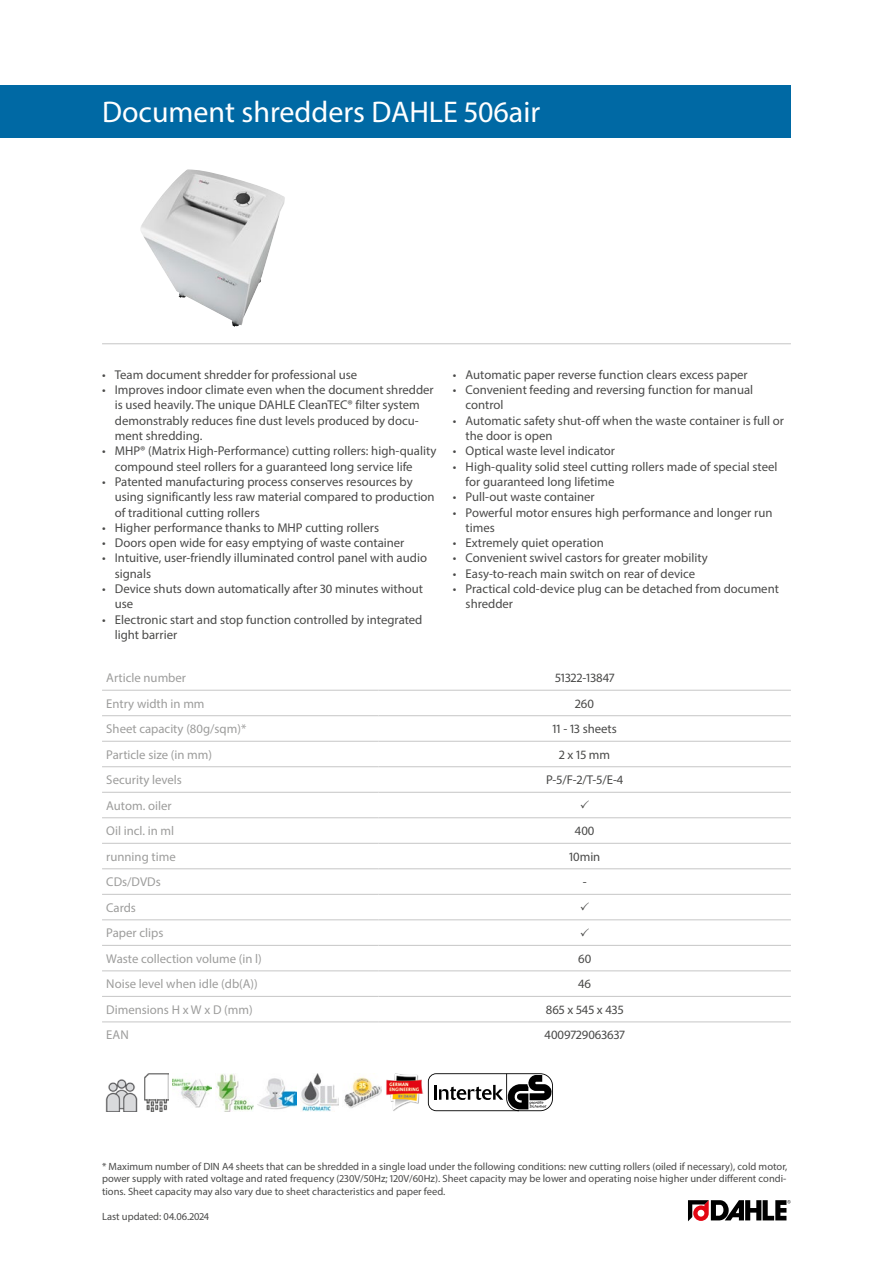
<style>
.page{position:relative;width:893px;height:1263px;background:#fff}
.page>*{position:absolute;margin:0;border:0;box-sizing:border-box;transform-origin:0 0}
.Produktname{font:30px "Myriad Pro";color:#fff}
.Produkttabelle_Zentr{font:12.75px/15.3px "Myriad Pro";color:#4a4a49}
.Produkttabelle_Links{font:12.75px "Myriad Pro";color:#9d9d9c}
.Fussnote{font:10.5px/12.6px "Myriad Pro";color:#4a4a49;text-align:justify}
</style>
<div class="page">
<img style="left:140px;top:169px;width:145px;height:158px">
<hr style="left:102px;top:343px;width:689px;height:1px;background:#c6c6c6">
<img style="left:105px;top:1079px;width:33px;height:32px">
<img style="left:145px;top:1073px;width:23px;height:38px">
<img style="left:173px;top:1078px;width:38px;height:30px">
<img style="left:215px;top:1074px;width:39px;height:37px">
<img style="left:258px;top:1078px;width:38px;height:32px">
<img style="left:301px;top:1073px;width:38px;height:38px">
<img style="left:344px;top:1076px;width:37px;height:32px">
<img style="left:386px;top:1073px;width:38px;height:38px">
<svg style="left:428px;top:1073px;width:125px;height:38px"></svg>
<svg style="left:688px;top:1200px;width:103px;height:21px"></svg>
<div style="left:0;top:85px;width:791px;height:53px;background:#0069a4"></div>
<hr style="left:102px;top:690px;width:276px;height:1px;background:#c6c6c6">
<hr style="left:378px;top:690px;width:413px;height:1px;background:#c6c6c6">
<hr style="left:102px;top:715px;width:276px;height:1px;background:#c6c6c6">
<hr style="left:378px;top:715px;width:413px;height:1px;background:#c6c6c6">
<hr style="left:102px;top:741px;width:276px;height:1px;background:#c6c6c6">
<hr style="left:378px;top:741px;width:413px;height:1px;background:#c6c6c6">
<hr style="left:102px;top:766px;width:276px;height:1px;background:#c6c6c6">
<hr style="left:378px;top:766px;width:413px;height:1px;background:#c6c6c6">
<hr style="left:102px;top:792px;width:276px;height:1px;background:#c6c6c6">
<hr style="left:378px;top:792px;width:413px;height:1px;background:#c6c6c6">
<hr style="left:102px;top:817px;width:276px;height:1px;background:#c6c6c6">
<hr style="left:378px;top:817px;width:413px;height:1px;background:#c6c6c6">
<hr style="left:102px;top:843px;width:276px;height:1px;background:#c6c6c6">
<hr style="left:378px;top:843px;width:413px;height:1px;background:#c6c6c6">
<hr style="left:102px;top:868px;width:276px;height:1px;background:#c6c6c6">
<hr style="left:378px;top:868px;width:413px;height:1px;background:#c6c6c6">
<hr style="left:102px;top:894px;width:276px;height:1px;background:#c6c6c6">
<hr style="left:378px;top:894px;width:413px;height:1px;background:#c6c6c6">
<hr style="left:102px;top:919px;width:276px;height:1px;background:#c6c6c6">
<hr style="left:378px;top:919px;width:413px;height:1px;background:#c6c6c6">
<hr style="left:102px;top:945px;width:276px;height:1px;background:#c6c6c6">
<hr style="left:378px;top:945px;width:413px;height:1px;background:#c6c6c6">
<hr style="left:102px;top:970px;width:276px;height:1px;background:#c6c6c6">
<hr style="left:378px;top:970px;width:413px;height:1px;background:#c6c6c6">
<hr style="left:102px;top:996px;width:276px;height:1px;background:#c6c6c6">
<hr style="left:378px;top:996px;width:413px;height:1px;background:#c6c6c6">
<hr style="left:102px;top:1021px;width:276px;height:1px;background:#c6c6c6">
<hr style="left:378px;top:1021px;width:413px;height:1px;background:#c6c6c6">
<p class="Produktname" style="left:102px;top:94px;width:440px">Document shredders DAHLE 506air</p>
<p class="Produkttabelle_Zentr" style="left:102px;top:367px;width:257px">• Team document shredder for professional use</p>
<p class="Produkttabelle_Zentr" style="left:115px;top:382px;width:320px;text-indent:-13px">• Improves indoor climate even when the document shredder is used heavily. The unique DAHLE CleanTEC® filter system demonstrably reduces fine dust levels produced by docu&shy;ment shredding.</p>
<p class="Produkttabelle_Zentr" style="left:115px;top:443px;width:323px;text-indent:-13px">• MHP® (Matrix High-Performance) cutting rollers: high-quality compound steel rollers for a guaranteed long service life</p>
<p class="Produkttabelle_Zentr" style="left:115px;top:474px;width:321px;text-indent:-13px">• Patented manufacturing process conserves resources by using significantly less raw material compared to production of traditional cutting rollers</p>
<p class="Produkttabelle_Zentr" style="left:102px;top:520px;width:279px">• Higher performance thanks to MHP cutting rollers</p>
<p class="Produkttabelle_Zentr" style="left:102px;top:535px;width:304px">• Doors open wide for easy emptying of waste container</p>
<p class="Produkttabelle_Zentr" style="left:115px;top:550px;width:314px;text-indent:-13px">• Intuitive, user-friendly illuminated control panel with audio signals</p>
<p class="Produkttabelle_Zentr" style="left:115px;top:581px;width:310px;text-indent:-13px">• Device shuts down automatically after 30 minutes without use</p>
<p class="Produkttabelle_Zentr" style="left:115px;top:611px;width:309px;text-indent:-13px">• Electronic start and stop function controlled by integrated light barrier</p>
<p class="Produkttabelle_Zentr" style="left:453px;top:367px;width:296px">• Automatic paper reverse function clears excess paper</p>
<p class="Produkttabelle_Zentr" style="left:466px;top:382px;width:289px;text-indent:-13px">• Convenient feeding and reversing function for manual control</p>
<p class="Produkttabelle_Zentr" style="left:466px;top:413px;width:320px;text-indent:-13px">• Automatic safety shut-off when the waste container is full or the door is open</p>
<p class="Produkttabelle_Zentr" style="left:453px;top:443px;width:164px">• Optical waste level indicator</p>
<p class="Produkttabelle_Zentr" style="left:466px;top:458px;width:313px;text-indent:-13px">• High-quality solid steel cutting rollers made of special steel for guaranteed long lifetime</p>
<p class="Produkttabelle_Zentr" style="left:453px;top:489px;width:143px">• Pull-out waste container</p>
<p class="Produkttabelle_Zentr" style="left:466px;top:504px;width:308px;text-indent:-13px">• Powerful motor ensures high performance and longer run times</p>
<p class="Produkttabelle_Zentr" style="left:453px;top:535px;width:153px">• Extremely quiet operation</p>
<p class="Produkttabelle_Zentr" style="left:453px;top:550px;width:256px">• Convenient swivel castors for greater mobility</p>
<p class="Produkttabelle_Zentr" style="left:453px;top:566px;width:244px">• Easy-to-reach main switch on rear of device</p>
<p class="Produkttabelle_Zentr" style="left:466px;top:581px;width:315px;text-indent:-13px">• Practical cold-device plug can be detached from document shredder</p>
<p class="Produkttabelle_Links" style="left:106px;top:670px;width:81px">Article number</p>
<p class="Produkttabelle_Zentr" style="left:555px;top:670px;width:61px">51322-13847</p>
<p class="Produkttabelle_Links" style="left:106px;top:696px;width:100px">Entry width in mm</p>
<p class="Produkttabelle_Zentr" style="left:575px;top:696px;width:20px">260</p>
<p class="Produkttabelle_Links" style="left:106px;top:721px;width:142px">Sheet capacity (80g/sqm)*</p>
<p class="Produkttabelle_Zentr" style="left:552px;top:721px;width:66px">11 - 13 sheets</p>
<p class="Produkttabelle_Links" style="left:106px;top:747px;width:107px">Particle size (in mm)</p>
<p class="Produkttabelle_Zentr" style="left:559px;top:747px;width:52px">2 x 15 mm</p>
<p class="Produkttabelle_Links" style="left:106px;top:772px;width:77px">Security levels</p>
<p class="Produkttabelle_Zentr" style="left:546px;top:772px;width:79px">P-5/F-2/T-5/E-4</p>
<p class="Produkttabelle_Links" style="left:106px;top:798px;width:67px">Autom. oiler</p>
<p class="Produkttabelle_Links" style="left:106px;top:823px;width:69px">Oil incl. in ml</p>
<p class="Produkttabelle_Zentr" style="left:575px;top:823px;width:21px">400</p>
<p class="Produkttabelle_Links" style="left:106px;top:849px;width:71px">running time</p>
<p class="Produkttabelle_Zentr" style="left:569px;top:849px;width:33px">10min</p>
<p class="Produkttabelle_Links" style="left:106px;top:874px;width:56px">CDs/DVDs</p>
<p class="Produkttabelle_Zentr" style="left:583px;top:874px;width:5px">-</p>
<p class="Produkttabelle_Links" style="left:106px;top:900px;width:31px">Cards</p>
<p class="Produkttabelle_Links" style="left:106px;top:925px;width:59px">Paper clips</p>
<p class="Produkttabelle_Links" style="left:106px;top:951px;width:157px">Waste collection volume (in l)</p>
<p class="Produkttabelle_Zentr" style="left:578px;top:951px;width:15px">60</p>
<p class="Produkttabelle_Links" style="left:106px;top:976px;width:153px">Noise level when idle (db(A))</p>
<p class="Produkttabelle_Zentr" style="left:578px;top:976px;width:14px">46</p>
<p class="Produkttabelle_Links" style="left:106px;top:1002px;width:148px">Dimensions H x W x D (mm)</p>
<p class="Produkttabelle_Zentr" style="left:546px;top:1002px;width:79px">865 x 545 x 435</p>
<p class="Produkttabelle_Links" style="left:106px;top:1027px;width:24px">EAN</p>
<p class="Produkttabelle_Zentr" style="left:545px;top:1027px;width:82px">4009729063637</p>
<p class="Fussnote" style="left:102px;top:1160px;width:687px">* Maximum number of DIN A4 sheets that can be shredded in a single load under the following conditions: new cutting rollers (oiled if necessary), cold motor, power supply with rated voltage and rated frequency (230V/50Hz; 120V/60Hz). Sheet capacity may be lower and operating noise higher under different condi&shy;tions. Sheet capacity may also vary due to sheet characteristics and paper feed.</p>
<p class="Fussnote" style="left:102px;top:1210px;width:109px">Last updated: 04.06.2024</p>
</div>
